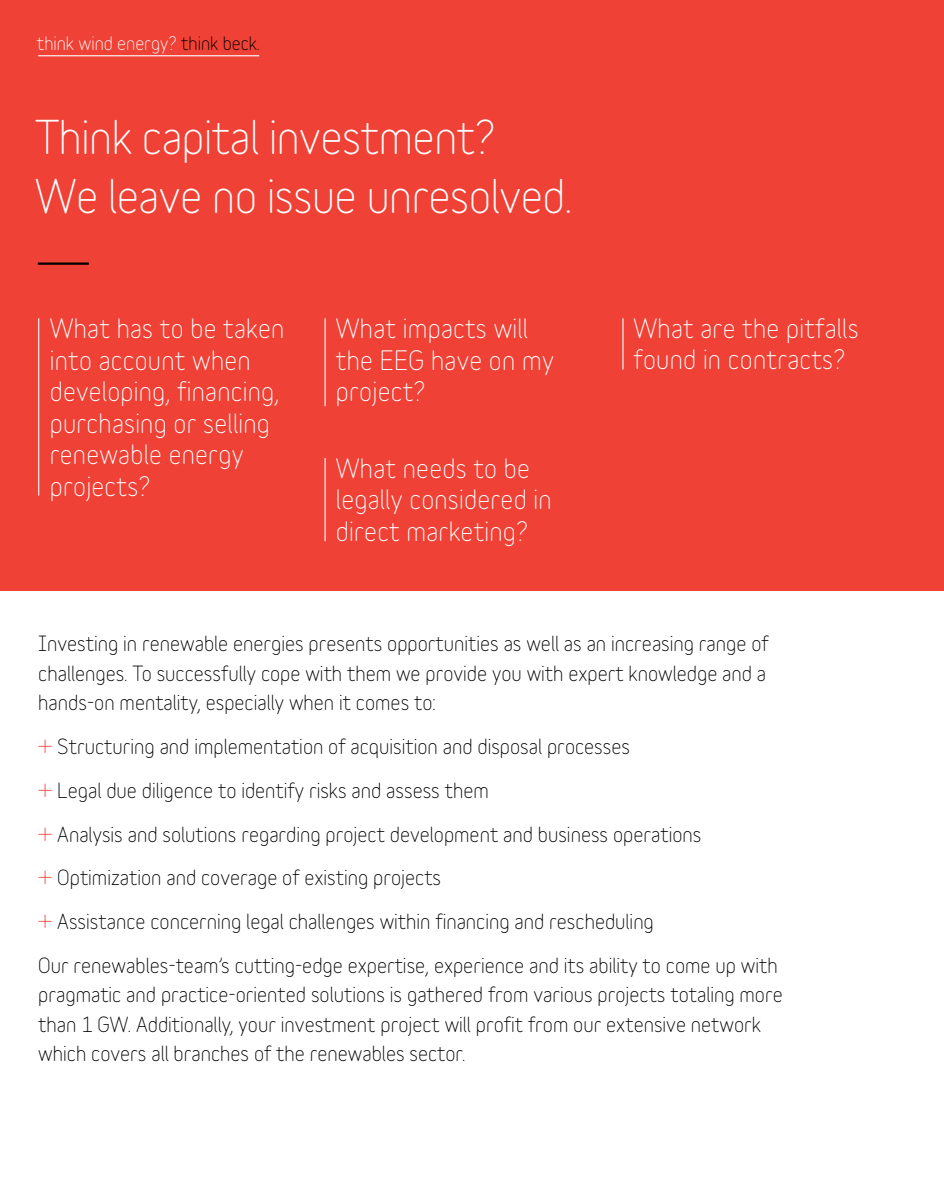
<style>
.page{position:relative;width:944px;height:1180px;background:#fff}
.page>*{position:absolute;margin:0;border:0;box-sizing:border-box;transform-origin:0 0}
.t1{font:45px/58.5px "Variable";letter-spacing:-.01em;color:#fff}
.t2{font:25.88px/31.5px "Variable";letter-spacing:.01em;color:#fff}
.t3{font:20.25px/43.9px "Variable";color:#000}
.t4{font:18px "Variable";color:#fff}
.s1{color:#000}
.s2{color:#ef4135}
</style>
<div class="page">
<div style="left:0;top:0;width:944px;height:590px;background:#ef4135"></div>
<hr style="left:38px;top:55px;width:221px;height:1px;background:#fff">
<hr style="left:38px;top:318px;width:1px;height:178px;background:#fff">
<hr style="left:325px;top:318px;width:1px;height:88px;background:#fff">
<hr style="left:325px;top:458px;width:1px;height:83px;background:#fff">
<hr style="left:622px;top:318px;width:2px;height:52px;background:#fff">
<hr style="left:38px;top:262px;width:51px;height:3px;background:#000">
<p class="t4" style="left:37px;top:32px;width:224px">think wind energy? <span class="s1">think beck.</span></p>
<h1 class="t1" style="left:35px;top:107px;width:538px">Think capital investment?<br>We leave no issue unresolved.</h1>
<p class="t2" style="left:50px;top:312px;width:236px">What has to be taken into account when developing, financing, purchasing or selling renewable energy projects?</p>
<p class="t2" style="left:336px;top:312px;width:220px">What impacts will the EEG have on my project?</p>
<p class="t2" style="left:336px;top:452px;width:217px">What needs to be legally considered in direct marketing?</p>
<p class="t2" style="left:634px;top:312px;width:227px">What are the pitfalls found in contracts?</p>
<p class="t3" style="left:38px;top:629px;width:732px;line-height:29.2px">Investing in renewable energies presents opportunities as well as an increasing range of challenges. To successfully cope with them we provide you with expert knowledge and a hands-on mentality, especially when it comes to:</p>
<p class="t3" style="left:38px;top:724px;width:741px"><span class="s2">+</span> Structuring and implementation of acquisition and disposal processes<br><span class="s2">+</span> Legal due diligence to identify risks and assess them<br><span class="s2">+</span> Analysis and solutions regarding project development and business operations<br><span class="s2">+</span> Optimization and coverage of existing projects<br><span class="s2">+</span> Assistance concerning legal challenges within financing and rescheduling<br>Our renewables-team’s cutting-edge expertise, experience and its ability to come up with</p>
<p class="t3" style="left:38px;top:980px;width:746px;line-height:29.2px">pragmatic and practice-oriented solutions is gathered from various projects totaling more than 1 GW. Additionally, your investment project will profit from our extensive network which covers all branches of the renewables sector.</p>
</div>
